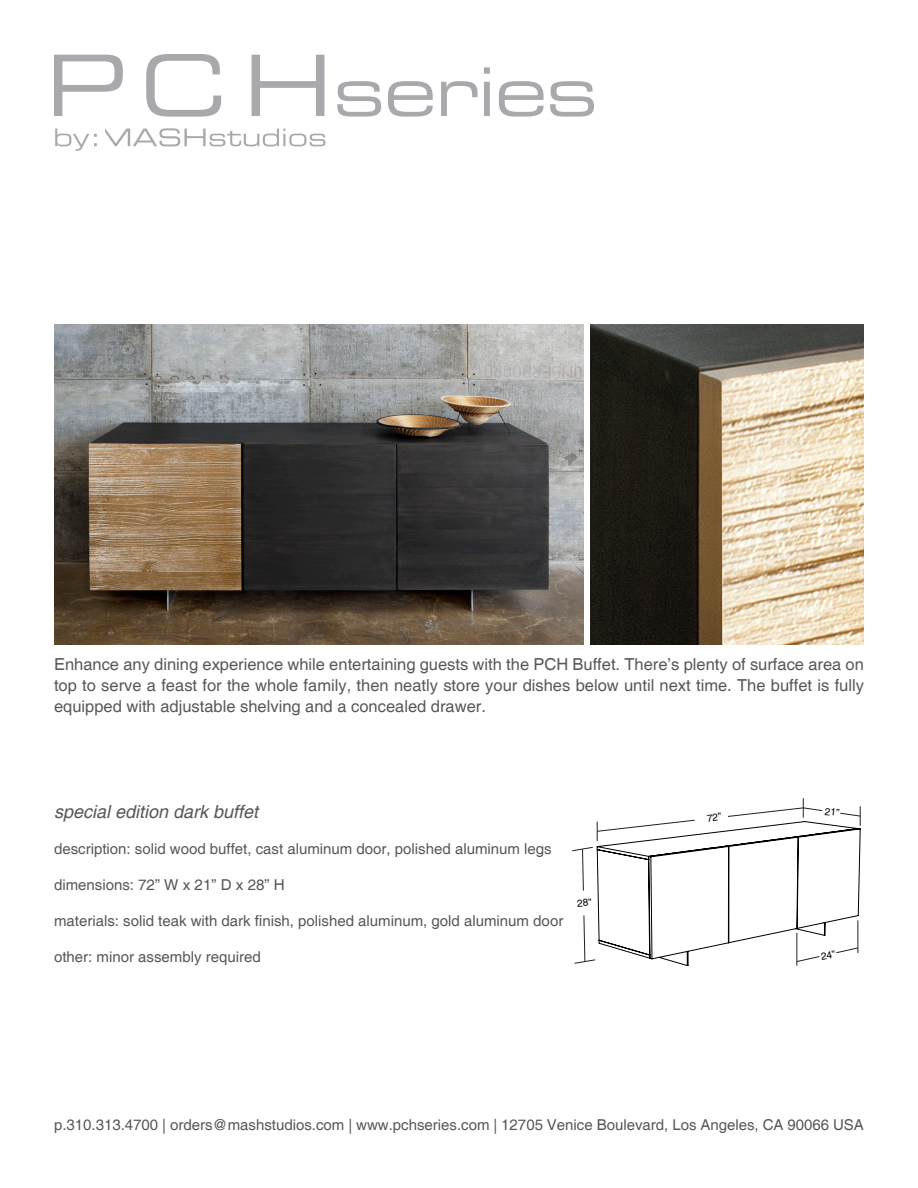
<style>
.page{position:relative;width:918px;height:1188px;background:#fff}
.page>*{position:absolute;margin:0;border:0;box-sizing:border-box;transform-origin:0 0}
.t1{font:italic 18px "Helvetica";color:#57585a}
.t2{font:16.5px/21px "Helvetica";color:#57585a;text-align:justify}
.t3{font:15px "Helvetica";color:#57585a}
</style>
<div class="page">
<svg style="left:54px;top:55px;width:69px;height:61px"></svg>
<svg style="left:146px;top:54px;width:75px;height:63px"></svg>
<svg style="left:252px;top:55px;width:72px;height:61px"></svg>
<svg style="left:337px;top:81px;width:44px;height:36px"></svg>
<svg style="left:388px;top:81px;width:45px;height:36px"></svg>
<svg style="left:441px;top:81px;width:37px;height:35px"></svg>
<svg style="left:484px;top:67px;width:6px;height:49px"></svg>
<svg style="left:499px;top:81px;width:45px;height:36px"></svg>
<svg style="left:550px;top:81px;width:44px;height:36px"></svg>
<svg style="left:55px;top:129px;width:42px;height:21px"></svg>
<svg style="left:105px;top:128px;width:221px;height:18px"></svg>
<img style="left:54px;top:324px;width:530px;height:321px">
<img style="left:591px;top:324px;width:273px;height:321px">
<svg style="left:572px;top:798px;width:289px;height:168px"></svg>
<p class="t2" style="left:54px;top:654px;width:812px">Enhance any dining experience while entertaining guests with the PCH Buffet. There’s plenty of surface area on top to serve a feast for the whole family, then neatly store your dishes below until next time. The buffet is fully equipped with adjustable shelving and a concealed drawer.</p>
<p class="t1" style="left:54px;top:802px;width:206px">special edition dark buffet</p>
<p class="t3" style="left:54px;top:841px;width:499px">description: solid wood buffet, cast aluminum door, polished aluminum legs</p>
<p class="t3" style="left:54px;top:877px;width:232px">dimensions: 72” W x 21” D x 28” H</p>
<p class="t3" style="left:54px;top:913px;width:511px">materials: solid teak with dark finish, polished aluminum, gold aluminum door</p>
<p class="t3" style="left:54px;top:949px;width:208px">other: minor assembly required</p>
<p class="t3" style="left:54px;top:1116px;width:811px">p.310.313.4700 | orders@mashstudios.com | www.pchseries.com | 12705 Venice Boulevard, Los Angeles, CA 90066 USA</p>
</div>
